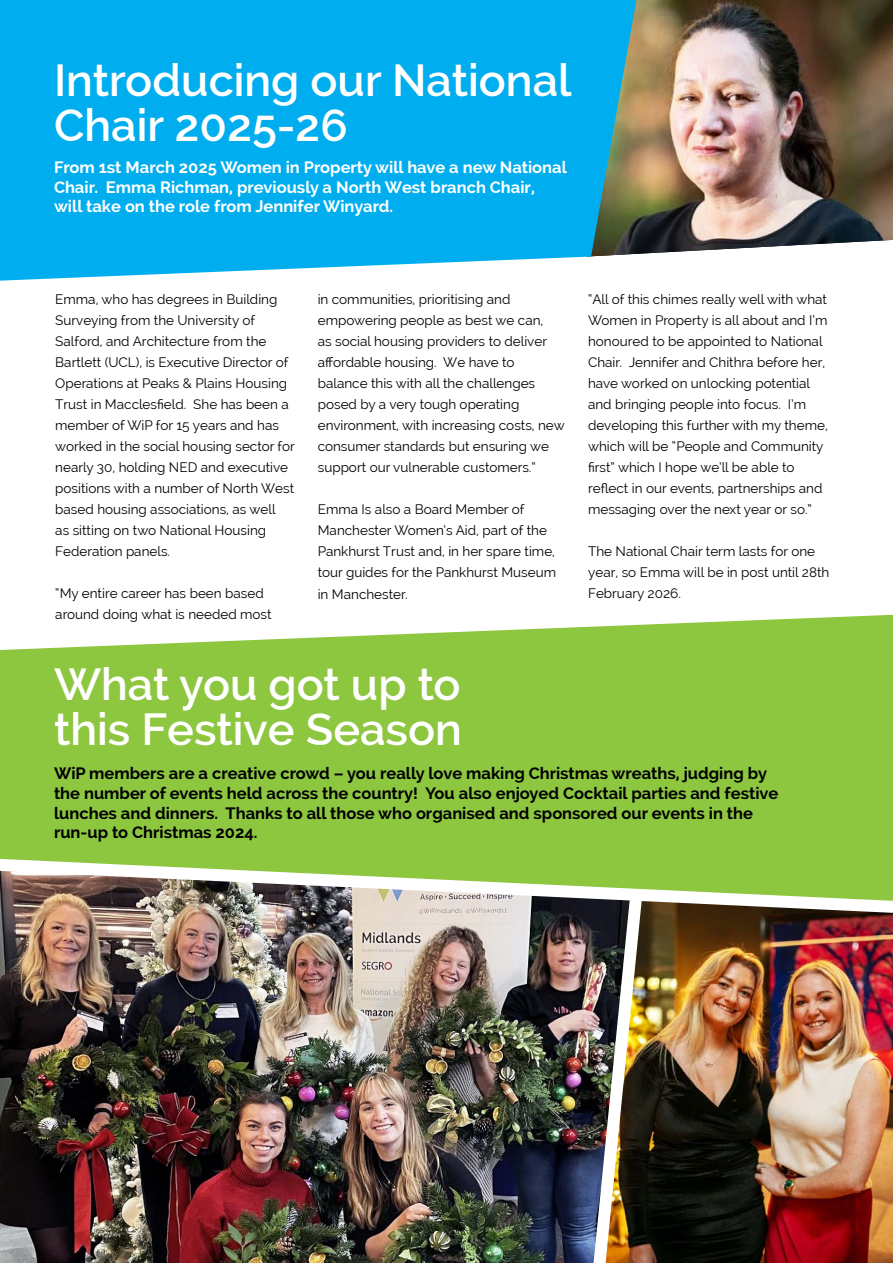
<style>
.page{position:relative;width:893px;height:1263px;background:#fff}
.page>*{position:absolute;margin:0;border:0;box-sizing:border-box;transform-origin:0 0}
.t1{font:600 45px/45px "Raleway";color:#fff}
.t2{font:700 16.5px/19.8px "Raleway";color:#000}
.t3{font:700 16.5px/19.8px "Raleway";color:#fff}
.t4{font:13.5px/21px "Raleway";color:#000}
</style>
<div class="page">
<svg style="left:0;top:615px;width:893px;height:233px;background:#95ca4d"></svg>
<img style="left:650px;top:921px;width:243px;height:342px">
<img style="left:636px;top:0;width:257px;height:254px">
<img style="left:0;top:921px;width:584px;height:342px">
<img style="left:0;top:848px;width:893px;height:73px">
<img style="left:584px;top:880px;width:66px;height:383px">
<svg style="left:0;top:0;width:636px;height:281px;background:#0fb0ea"></svg>
<h1 class="t1" style="left:54px;top:57px;width:519px">Introducing our National<br>Chair 2025-26</h1>
<p class="t3" style="left:54px;top:157px;width:514px">From 1st March 2025 Women in Property will have a new National<br>Chair. Emma Richman, previously a North West branch Chair, will take on the role from Jennifer Winyard.</p>
<p class="t4" style="left:55px;top:289px;width:241px">Emma, who has degrees in Building Surveying from the University of Salford, and Architecture from the Bartlett (UCL), is Executive Director of Operations at Peaks &amp; Plains Housing Trust in Macclesfield. She has been a member of WiP for 15 years and has worked in the social housing sector for nearly 30, holding NED and executive positions with a number of North West based housing associations, as well<br>as sitting on two National Housing Federation panels.</p>
<p class="t4" style="left:55px;top:583px;width:218px">“My entire career has been based around doing what is needed most</p>
<p class="t4" style="left:318px;top:289px;width:248px">in communities, prioritising and empowering people as best we can,<br>as social housing providers to deliver affordable housing. We have to balance this with all the challenges posed by a very tough operating environment, with increasing costs, new consumer standards but ensuring we support our vulnerable customers.”</p>
<p class="t4" style="left:318px;top:499px;width:240px">Emma Is also a Board Member of<br>Manchester Women’s Aid, part of the<br>Pankhurst Trust and, in her spare time, tour guides for the Pankhurst Museum in Manchester.</p>
<p class="t4" style="left:588px;top:289px;width:241px">“All of this chimes really well with what Women in Property is all about and I’m honoured to be appointed to National Chair. Jennifer and Chithra before her, have worked on unlocking potential and bringing people into focus. I’m developing this further with my theme, which will be “People and Community first” which I hope we’ll be able to reflect in our events, partnerships and messaging over the next year or so.”</p>
<p class="t4" style="left:588px;top:541px;width:243px">The National Chair term lasts for one year, so Emma will be in post until 28th<br>February 2026.</p>
<h1 class="t1" style="left:54px;top:662px;width:409px">What you got up to this Festive Season</h1>
<p class="t2" style="left:54px;top:763px;width:726px">WiP members are a creative crowd – you really love making Christmas wreaths, judging by the number of events held across the country! You also enjoyed Cocktail parties and festive lunches and dinners. Thanks to all those who organised and sponsored our events in the run-up to Christmas 2024.</p>
</div>
